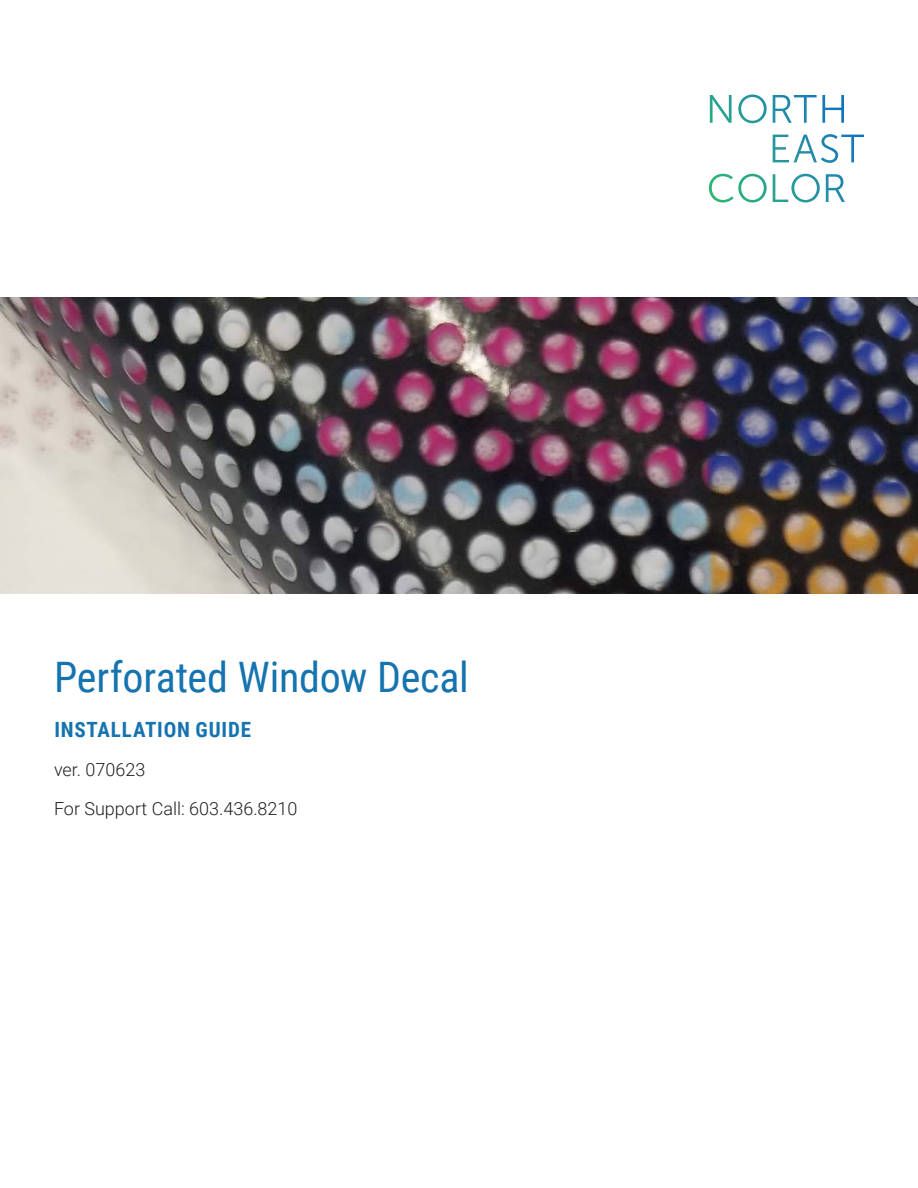
<style>
.page{position:relative;width:918px;height:1188px;background:#fff}
.page>*{position:absolute;margin:0;border:0;box-sizing:border-box;transform-origin:0 0}
.Document_Title{font:42px "Roboto Condensed";letter-spacing:-.005em;color:#1573af}
.Document_Title-2{font:700 21px "Roboto Condensed";letter-spacing:.035em;color:#1573af}
.SKU{font:300 18px "Roboto";color:#231f20}
</style>
<div class="page">
<img style="left:0;top:297px;width:918px;height:297px">
<svg style="left:709px;top:94px;width:155px;height:108px"></svg>
<p class="Document_Title" style="left:54px;top:648px;width:416px">Perforated Window Decal</p>
<p class="Document_Title-2" style="left:54px;top:715px;width:198px">INSTALLATION GUIDE</p>
<p class="SKU" style="left:54px;top:757px;width:93px">ver. 070623</p>
<p class="SKU" style="left:54px;top:796px;width:245px">For Support Call: 603.436.8210</p>
</div>
